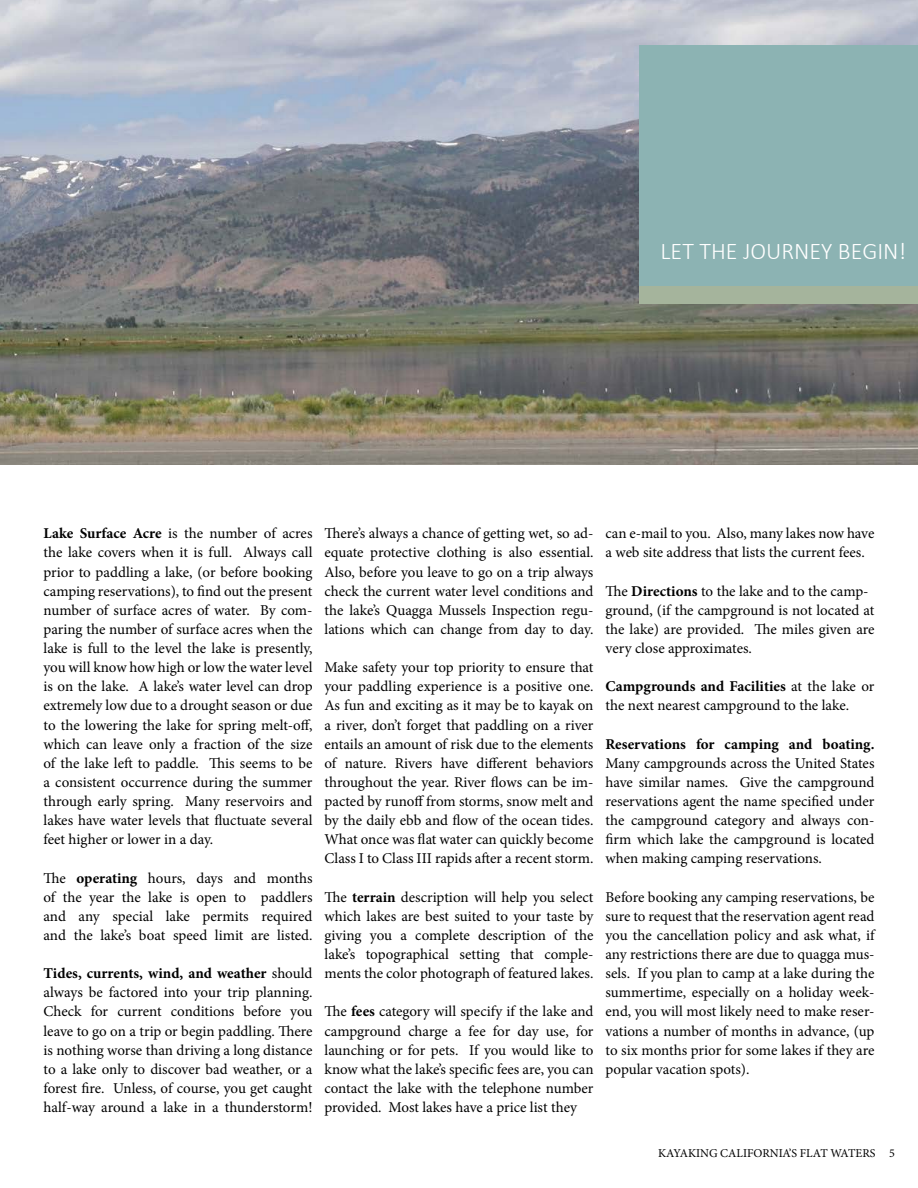
<style>
.page{position:relative;width:918px;height:1188px;background:#fff}
.page>*{position:absolute;margin:0;border:0;box-sizing:border-box;transform-origin:0 0}
.t1{font:300 24px "Calibri";color:#fff}
.t2{font:15px/19px "Minion Pro";letter-spacing:-.005em;color:#000;text-align:justify}
.t3{font:12px "Minion Pro";color:#000}
.s1{font-weight:700}
</style>
<div class="page">
<img style="left:0;top:0;width:918px;height:464px">
<div style="left:640px;top:45px;width:278px;height:241px;background:#8cb3b3"></div>
<div style="left:640px;top:286px;width:278px;height:18px;background:#a5b49c"></div>
<p class="t1" style="left:661px;top:236px;width:247px">LET THE JOURNEY BEGIN!</p>
<p class="t2" style="left:44px;top:524px;width:271px"><span class="s1">Lake Surface Acre</span> is the number of acres the lake covers when it is full. Always call prior to paddling a lake, (or before booking camping reservations), to find out the present number of surface acres of water. By com&shy;paring the number of surface acres when the lake is full to the level the lake is presently, you will know how high or low the water level is on the lake. A lake’s water level can drop extremely low due to a drought season or due to the lowering the lake for spring melt-off, which can leave only a fraction of the size of the lake left to paddle. This seems to be a consistent occurrence during the summer through early spring. Many reservoirs and lakes have water levels that fluctuate several feet higher or lower in a day.</p>
<p class="t2" style="left:44px;top:868px;width:271px">The <span class="s1">operating</span> hours, days and months of the year the lake is open to paddlers and any special lake permits required and the lake’s boat speed limit are listed.</p>
<p class="t2" style="left:44px;top:964px;width:271px"><span class="s1">Tides, currents, wind, and weather</span> should always be factored into your trip planning.<br>Check for current conditions before you leave to go on a trip or begin paddling. There is nothing worse than driving a long distance to a lake only to discover bad weather, or a forest fire. Unless, of course, you get caught half-way around a lake in a thunderstorm!</p>
<p class="t2" style="left:324px;top:524px;width:271px">There’s always a chance of getting wet, so ad&shy;equate protective clothing is also essential.<br>Also, before you leave to go on a trip always check the current water level conditions and the lake’s Quagga Mussels Inspection regu&shy;lations which can change from day to day.</p>
<p class="t2" style="left:324px;top:658px;width:271px">Make safety your top priority to ensure that your paddling experience is a positive one.<br>As fun and exciting as it may be to kayak on a river, don’t forget that paddling on a river entails an amount of risk due to the elements of nature. Rivers have different behaviors throughout the year. River flows can be im&shy;pacted by runoff from storms, snow melt and by the daily ebb and flow of the ocean tides.<br>What once was flat water can quickly become Class I to Class III rapids after a recent storm.</p>
<p class="t2" style="left:324px;top:887px;width:271px">The <span class="s1">terrain</span> description will help you select which lakes are best suited to your taste by giving you a complete description of the lake’s topographical setting that comple&shy;ments the color photograph of featured lakes.</p>
<p class="t2" style="left:325px;top:1002px;width:271px">The <span class="s1">fees</span> category will specify if the lake and campground charge a fee for day use, for launching or for pets. If you would like to know what the lake’s specific fees are, you can contact the lake with the telephone number provided. Most lakes have a price list they</p>
<p class="t2" style="left:606px;top:524px;width:270px">can e-mail to you. Also, many lakes now have a web site address that lists the current fees.</p>
<p class="t2" style="left:606px;top:581px;width:271px;text-align:left">The <span class="s1">Directions</span> to the lake and to the camp&shy;ground, (if the campground is not located at the lake) are provided. The miles given are very close approximates.</p>
<p class="t2" style="left:606px;top:677px;width:270px"><span class="s1">Campgrounds and Facilities</span> at the lake or the next nearest campground to the lake.</p>
<p class="t2" style="left:606px;top:734px;width:271px"><span class="s1">Reservations for camping and boating.<br></span>Many campgrounds across the United States have similar names. Give the campground reservations agent the name specified under the campground category and always con&shy;firm which lake the campground is located when making camping reservations.</p>
<p class="t2" style="left:606px;top:887px;width:271px">Before booking any camping reservations, be sure to request that the reservation agent read you the cancellation policy and ask what, if any restrictions there are due to quagga mus&shy;sels. If you plan to camp at a lake during the summertime, especially on a holiday week&shy;end, you will most likely need to make reser&shy;vations a number of months in advance, (up to six months prior for some lakes if they are popular vacation spots).</p>
<p class="t3" style="left:658px;top:1145px;width:238px">KAYAKING CALIFORNIA’S FLAT WATERS 5</p>
</div>
